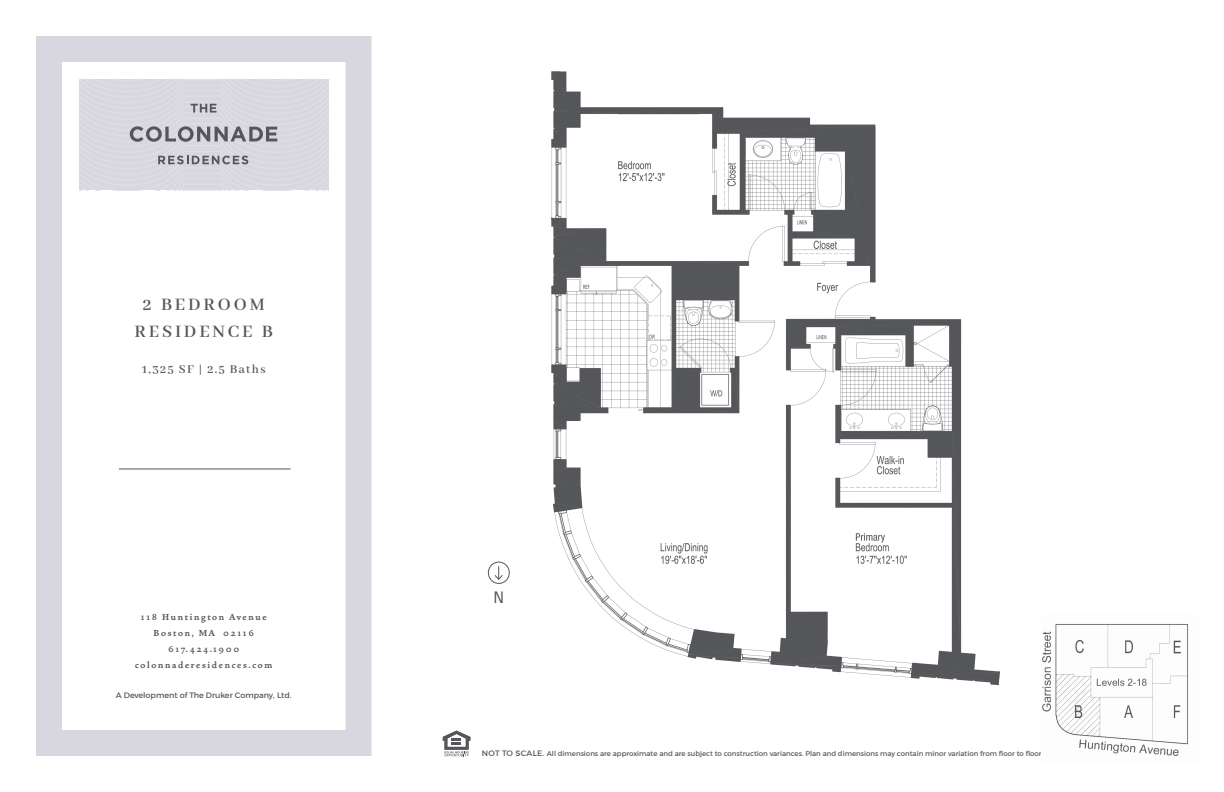
<style>
.page{position:relative;width:1224px;height:792px;background:#fff}
.page>*{position:absolute;margin:0;border:0;box-sizing:border-box;transform-origin:0 0}
.t1{font:600 19px/27px "Abhaya Libre";letter-spacing:.15em;color:#54565a;text-align:center}
.t2{font:condensed 16px "Univers";color:#54565a}
.t3{font:600 13px "Abhaya Libre";letter-spacing:.1em;color:#54565a}
.t4{font:700 11px/16px "Vendetta OT";letter-spacing:.15em;color:#54565a;text-align:center}
.t5{font:8px "Montserrat";color:#54565a}
.t6{font:7px "Montserrat";color:#54565a}
.s1{font-size:8px}
</style>
<div class="page">
<div style="left:36px;top:36px;width:336px;height:720px;border:26px solid #d8d6df"></div>
<svg style="left:79px;top:79px;width:249px;height:111px;background:#d2d1d9"></svg>
<hr style="left:119px;top:469px;width:172px;height:1px;background:#54565a">
<svg style="left:443px;top:731px;width:27px;height:25px"></svg>
<img style="left:487px;top:71px;width:513px;height:615px">
<img style="left:1042px;top:624px;width:147px;height:132px">
<div style="left:488px;top:562px;width:22px;height:22px;border:1px solid #54565a;border-radius:50%"></div>
<svg style="left:494px;top:566px;width:10px;height:15px"></svg>
<h1 class="t1" style="left:135px;top:292px;width:140px">2 BEDROOM<br>RESIDENCE B</h1>
<h3 class="t3" style="left:142px;top:362px;width:125px">1,325 SF | 2.5 Baths</h3>
<h3 class="t4" style="left:135px;top:610px;width:139px">118 Huntington Avenue<br>Boston, MA 02116<br>617.424.1900 colonnaderesidences.com</h3>
<p class="t5" style="left:116px;top:691px;width:177px">A Development of The Druker Company, Ltd.</p>
<h2 class="t2" style="left:494px;top:587px;width:12px">N</h2>
<p class="t6" style="left:482px;top:749px;width:563px"><span class="s1">NOT TO SCALE.</span> All dimensions are approximate and are subject to construction variances. Plan and dimensions may contain minor variation from floor to floor.</p>
</div>
